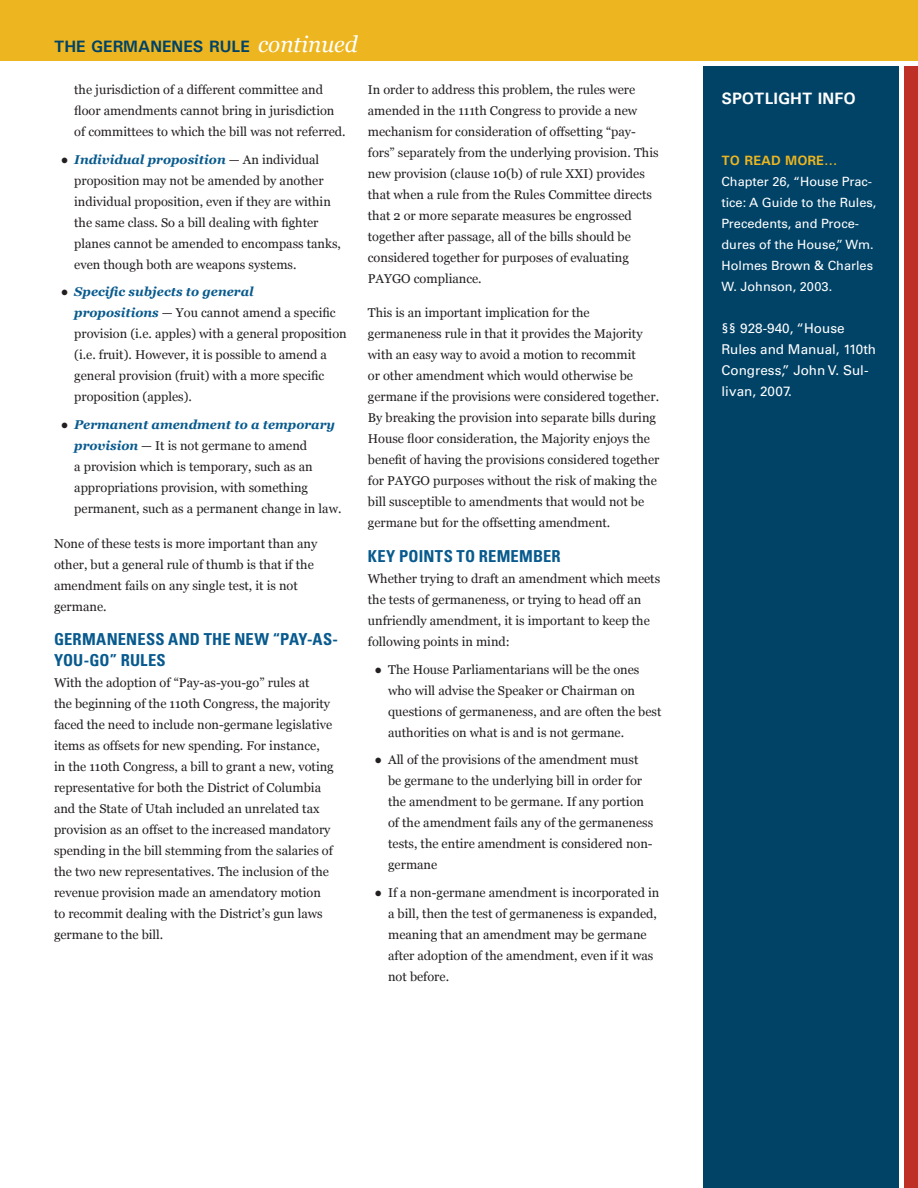
<style>
.page{position:relative;width:918px;height:1188px;background:#fff}
.page>*{position:absolute;margin:0;border:0;box-sizing:border-box;transform-origin:0 0}
.Subhead_01{font:700 condensed 16.5px/21px "Univers";letter-spacing:.015em;color:#085a8e}
.t1{font:700 16.5px "Univers";color:#014367}
.t2{font:700 16.5px "Univers";color:#fff}
.Sidebar_Copy_Text{font:13.5px/21px "Univers";color:#fff}
.Sidebar_Subhead{font:700 13.5px "Univers";color:#edb620}
.Bullets{font:12.75px/21px "Georgia";color:#231f20}
.Body_Copy_Text{font:12.75px/21px "Georgia";color:#231f20}
.Body_Copy_Text_after{font:12.75px/21px "Georgia";color:#231f20}
.Sidebar_Copy_Text-2{font:12.75px/21px "Univers";color:#fff}
.s1{font-family:"Georgia";font-weight:400;font-style:italic;font-size:22.5px;color:#fff}
.s2{font-weight:700;font-style:italic;color:#085a8e}
</style>
<div class="page">
<div style="left:0;top:0;width:918px;height:61px;background:#edb620"></div>
<div style="left:904px;top:67px;width:14px;height:1121px;background:#be3025"></div>
<div style="left:703px;top:67px;width:196px;height:1121px;background:#014367"></div>
<p class="t1" style="left:54px;top:36px;width:305px">THE GERMANENES RULE <span class="s1">continued</span></p>
<p class="Bullets" style="left:74px;top:79px;width:273px">the jurisdiction of a different committee and floor amendments cannot bring in jurisdiction of committees to which the bill was not referred.</p>
<p class="Bullets" style="left:74px;top:149px;width:268px;text-indent:-14px">● <span class="s2">Individual proposition</span> — An individual proposition may not be amended by another individual proposition, even if they are within the same class. So a bill dealing with fighter planes cannot be amended to encompass tanks, even though both are weapons systems.</p>
<p class="Bullets" style="left:74px;top:282px;width:274px;text-indent:-14px">● <span class="s2">Specific subjects to general<br>propositions</span> — You cannot amend a specific provision (i.e. apples) with a general proposition (i.e. fruit). However, it is possible to amend a general provision (fruit) with a more specific proposition (apples).</p>
<p class="Bullets" style="left:74px;top:415px;width:269px;text-indent:-14px">● <span class="s2">Permanent amendment to a temporary provision</span> — It is not germane to amend<br>a provision which is temporary, such as an appropriations provision, with something permanent, such as a permanent change in law.</p>
<p class="Body_Copy_Text" style="left:54px;top:533px;width:265px">None of these tests is more important than any other, but a general rule of thumb is that if the amendment fails on any single test, it is not germane.</p>
<p class="Subhead_01" style="left:54px;top:629px;width:285px">GERMANENESS AND THE NEW “PAY-AS-<br>YOU-GO” RULES</p>
<p class="Body_Copy_Text_after" style="left:54px;top:673px;width:281px">With the adoption of “Pay-as-you-go” rules at<br>the beginning of the 110th Congress, the majority faced the need to include non-germane legislative items as offsets for new spending. For instance, in the 110th Congress, a bill to grant a new, voting representative for both the District of Columbia and the State of Utah included an unrelated tax provision as an offset to the increased mandatory spending in the bill stemming from the salaries of the two new representatives. The inclusion of the revenue provision made an amendatory motion to recommit dealing with the District’s gun laws germane to the bill.</p>
<p class="Body_Copy_Text" style="left:368px;top:79px;width:292px">In order to address this problem, the rules were amended in the 111th Congress to provide a new mechanism for consideration of offsetting “pay&shy;fors” separately from the underlying provision. This new provision (clause 10(b) of rule XXI) provides that when a rule from the Rules Committee directs that 2 or more separate measures be engrossed together after passage, all of the bills should be considered together for purposes of evaluating PAYGO compliance.</p>
<p class="Body_Copy_Text" style="left:368px;top:303px;width:293px">This is an important implication for the germaneness rule in that it provides the Majority with an easy way to avoid a motion to recommit<br>or other amendment which would otherwise be germane if the provisions were considered together.<br>By breaking the provision into separate bills during House floor consideration, the Majority enjoys the benefit of having the provisions considered together for PAYGO purposes without the risk of making the bill susceptible to amendments that would not be germane but for the offsetting amendment.</p>
<p class="Subhead_01" style="left:368px;top:545px;width:194px">KEY POINTS TO REMEMBER</p>
<p class="Body_Copy_Text_after" style="left:368px;top:568px;width:294px">Whether trying to draft an amendment which meets the tests of germaneness, or trying to head off an unfriendly amendment, it is important to keep the following points in mind:</p>
<p class="Bullets" style="left:388px;top:659px;width:275px;text-indent:-14px">● The House Parliamentarians will be the ones who will advise the Speaker or Chairman on questions of germaneness, and are often the best authorities on what is and is not germane.</p>
<p class="Bullets" style="left:388px;top:750px;width:267px;text-indent:-14px">● All of the provisions of the amendment must be germane to the underlying bill in order for the amendment to be germane. If any portion of the amendment fails any of the germaneness tests, the entire amendment is considered non&shy;germane</p>
<p class="Bullets" style="left:388px;top:883px;width:273px;text-indent:-14px">● If a non-germane amendment is incorporated in a bill, then the test of germaneness is expanded, meaning that an amendment may be germane after adoption of the amendment, even if it was not before.</p>
<p class="t2" style="left:721px;top:88px;width:136px">SPOTLIGHT INFO</p>
<p class="Sidebar_Subhead" style="left:721px;top:152px;width:118px">TO READ MORE…</p>
<p class="Sidebar_Copy_Text-2" style="left:721px;top:172px;width:156px">Chapter 26, “House Prac&shy;tice: A Guide to the Rules,<br>Precedents, and Proce&shy;dures of the House,” Wm.<br>Holmes Brown &amp; Charles<br>W. Johnson, 2003.</p>
<p class="Sidebar_Copy_Text" style="left:721px;top:318px;width:156px">§§ 928-940, “House<br>Rules and Manual, 110th<br>Congress,” John V. Sul&shy;livan, 2007.</p>
</div>
